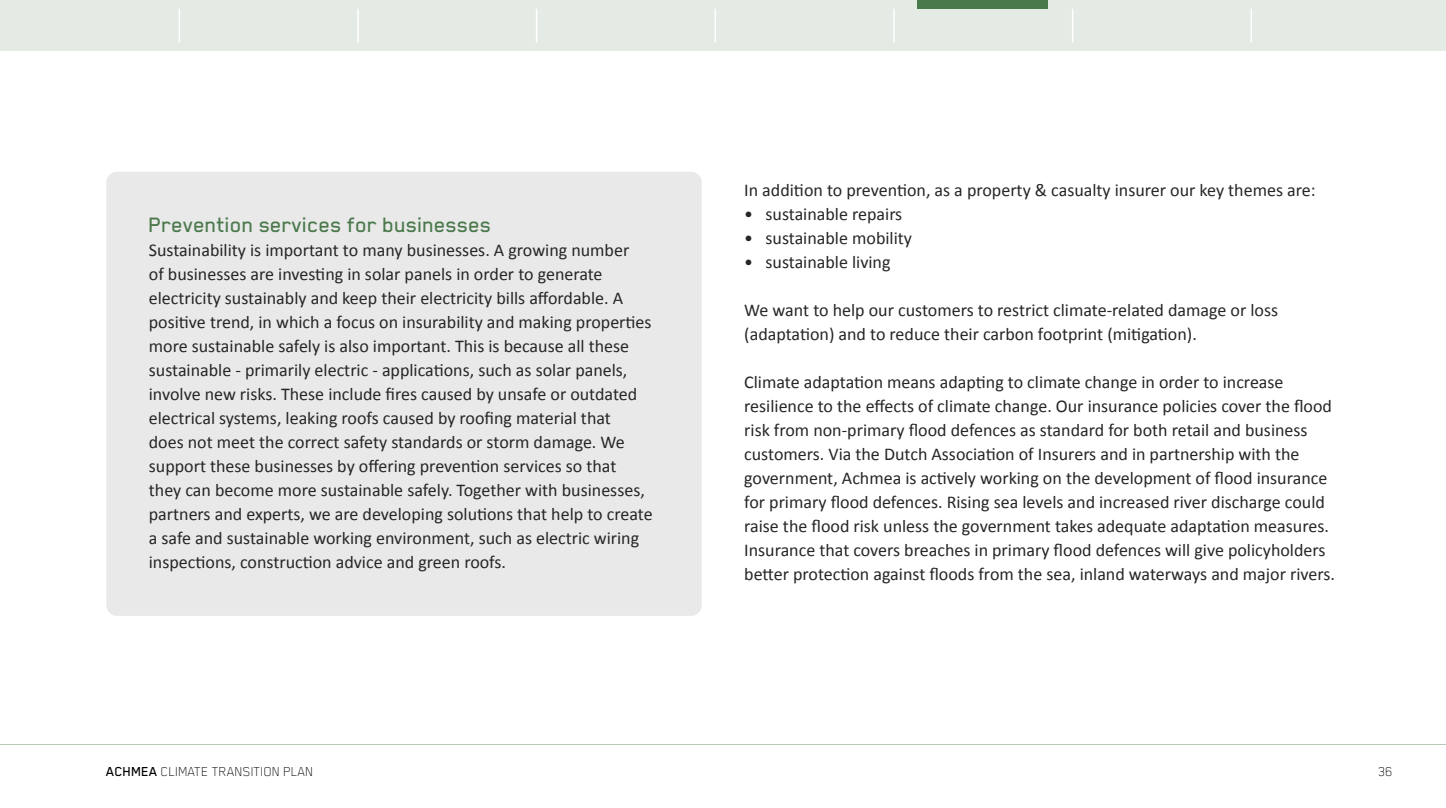
<style>
.page{position:relative;width:1446px;height:808px;background:#fff}
.page>*{position:absolute;margin:0;border:0;box-sizing:border-box;transform-origin:0 0}
.t1{font:500 24px "Blender Pro";color:#4a794c}
.body{font:18px/24px "Calibri";color:#262626}
.t2{font:100 15px "Blender Pro";color:#000}
.s1{font-weight:500}
</style>
<div class="page">
<hr style="left:0;top:744px;width:1446px;height:1px;background:#b7c9b7">
<div style="left:0;top:0;width:1446px;height:51px;background:#e4ebe4"></div>
<hr style="left:179px;top:9px;width:1px;height:33px;background:#fff">
<hr style="left:536px;top:9px;width:1px;height:33px;background:#fff">
<hr style="left:714px;top:9px;width:2px;height:33px;background:#fff">
<hr style="left:357px;top:9px;width:2px;height:33px;background:#fff">
<hr style="left:1072px;top:9px;width:1px;height:33px;background:#fff">
<hr style="left:1250px;top:9px;width:2px;height:33px;background:#fff">
<hr style="left:893px;top:9px;width:2px;height:33px;background:#fff">
<div style="left:917px;top:0;width:131px;height:9px;background:#4a794c"></div>
<div style="left:106px;top:172px;width:596px;height:444px;background:#e9e9e9;border-radius:11px"></div>
<h4 class="t1" style="left:149px;top:212px;width:344px">Prevention services for businesses</h4>
<h4 class="body" style="left:149px;top:238px;width:505px">Sustainability is important to many businesses. A growing number<br>of businesses are investing in solar panels in order to generate electricity sustainably and keep their electricity bills affordable. A positive trend, in which a focus on insurability and making properties more sustainable safely is also important. This is because all these sustainable - primarily electric - applications, such as solar panels, involve new risks. These include fires caused by unsafe or outdated electrical systems, leaking roofs caused by roofing material that<br>does not meet the correct safety standards or storm damage. We support these businesses by offering prevention services so that they can become more sustainable safely. Together with businesses, partners and experts, we are developing solutions that help to create a safe and sustainable working environment, such as electric wiring inspections, construction advice and green roofs.</h4>
<p class="body" style="left:744px;top:178px;width:573px">In addition to prevention, as a property &amp; casualty insurer our key themes are:</p>
<p class="body" style="left:744px;top:202px;width:160px">• sustainable repairs</p>
<p class="body" style="left:744px;top:226px;width:169px">• sustainable mobility</p>
<p class="body" style="left:744px;top:250px;width:148px">• sustainable living</p>
<p class="body" style="left:744px;top:298px;width:535px">We want to help our customers to restrict climate-related damage or loss (adaptation) and to reduce their carbon footprint (mitigation).</p>
<p class="body" style="left:744px;top:370px;width:592px">Climate adaptation means adapting to climate change in order to increase resilience to the effects of climate change. Our insurance policies cover the flood risk from non-primary flood defences as standard for both retail and business customers. Via the Dutch Association of Insurers and in partnership with the government, Achmea is actively working on the development of flood insurance for primary flood defences. Rising sea levels and increased river discharge could raise the flood risk unless the government takes adequate adaptation measures.<br>Insurance that covers breaches in primary flood defences will give policyholders better protection against floods from the sea, inland waterways and major rivers.</p>
<p class="t2" style="left:106px;top:764px;width:209px"><span class="s1">ACHMEA</span> CLIMATE TRANSITION PLAN</p>
<p class="t2" style="left:1378px;top:764px;width:16px">36</p>
</div>
